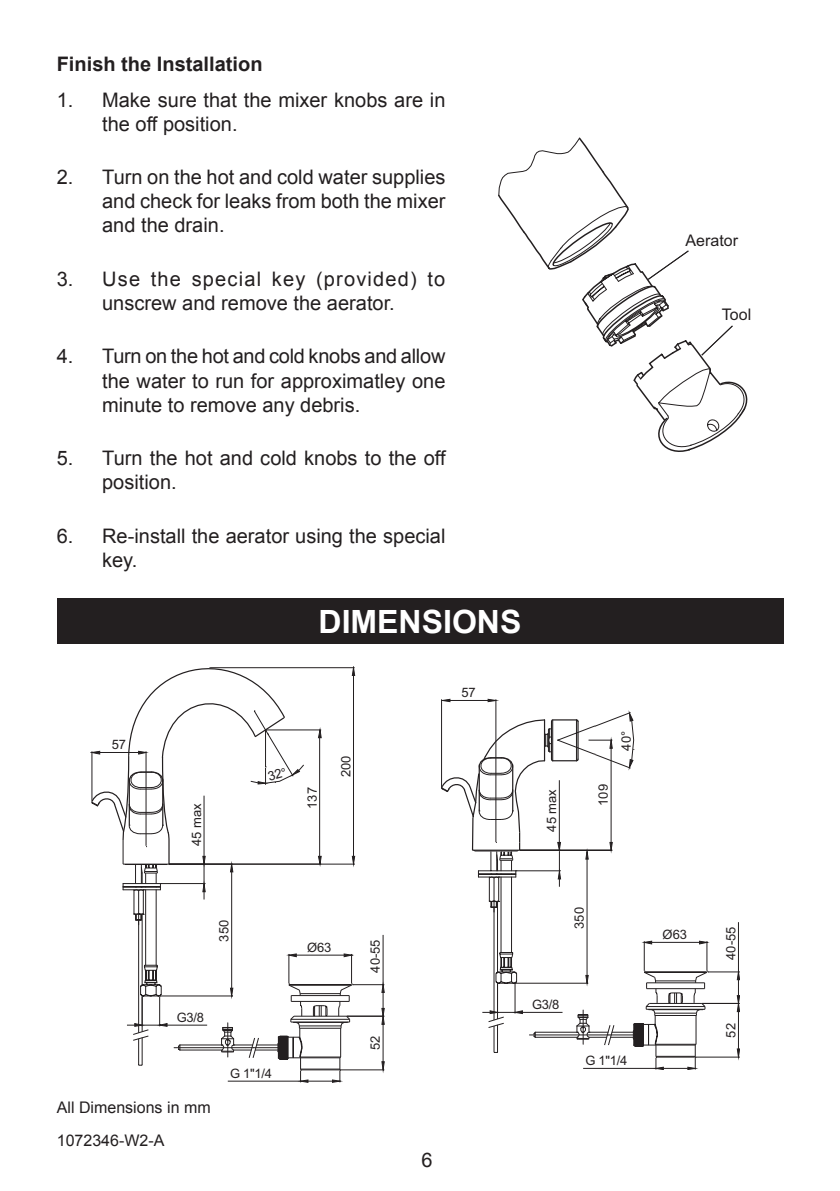
<style>
.page{position:relative;width:840px;height:1191px;background:#fff}
.page>*{position:absolute;margin:0;border:0;box-sizing:border-box;transform-origin:0 0}
.Heading_1{font:700 32px "Arial";color:#fff}
._1_2_3{font:20px/24px "Arial";color:#231f20}
.Heading_2{font:700 20px "Arial";color:#231f20}
.Body_Justify{font:16px "Arial";color:#231f20}
.t1{font:13px "Arial";color:#231f20}
</style>
<div class="page">
<svg style="left:498px;top:137px;width:250px;height:315px"></svg>
<svg style="left:441px;top:699px;width:298px;height:370px"></svg>
<div style="left:57px;top:598px;width:725px;height:45px;background:#231f20"></div>
<svg style="left:91px;top:666px;width:293px;height:416px"></svg>
<p class="Heading_2" style="left:57px;top:51px;width:207px">Finish the Installation</p>
<p class="_1_2_3" style="left:102px;top:88px;width:344px;text-indent:-45px">1 . Make sure that the mixer knobs are in the off position.</p>
<p class="_1_2_3" style="left:102px;top:165px;width:345px;text-align:justify;text-indent:-45px">2. Turn on the hot and cold water supplies and check for leaks from both the mixer and the drain.</p>
<p class="_1_2_3" style="left:57px;top:267px;width:390px;text-align:center">3. U se the special key (provided) to unscrew and remove the aerator.</p>
<p class="_1_2_3" style="left:102px;top:345px;width:344px;text-align:justify;text-indent:-45px">4. Turn on the hot and cold knobs and allow the water to run for approximatley one minute to remove any debris.</p>
<p class="_1_2_3" style="left:102px;top:446px;width:345px;text-indent:-45px">5. Turn the hot and cold knobs to the off position.</p>
<p class="_1_2_3" style="left:102px;top:524px;width:344px;text-indent:-45px">6. Re-install the aerator using the special key.</p>
<p class="Heading_1" style="left:318px;top:600px;width:20px">dim</p>
<p class="Heading_1" style="left:377px;top:600px;width:146px">ensions</p>
<p class="t1" style="left:112px;top:736px;width:16px">57</p>
<p class="t1" style="left:188px;top:846px;width:44px;rotate:-90deg">45 max</p>
<p class="t1" style="left:303px;top:809px;width:23px;rotate:-90deg">137</p>
<p class="t1" style="left:337px;top:777px;width:23px;rotate:-90deg">200</p>
<p class="t1" style="left:461px;top:684px;width:16px">57</p>
<p class="t1" style="left:542px;top:831px;width:44px;rotate:-90deg">45 max</p>
<p class="t1" style="left:617px;top:750px;width:21px;rotate:-90deg">40°</p>
<p class="t1" style="left:594px;top:806px;width:23px;rotate:-90deg">109</p>
<p class="t1" style="left:215px;top:941px;width:23px;rotate:-90deg">350</p>
<p class="t1" style="left:177px;top:1008px;width:29px">G3/8</p>
<p class="Body_Justify" style="left:57px;top:1097px;width:155px">All Dimensions in mm</p>
<p class="Body_Justify" style="left:57px;top:1129px;width:109px">1 072346-W2-A</p>
<p class="t1" style="left:230px;top:1064px;width:43px">G 1"1/4</p>
<p class="t1" style="left:307px;top:938px;width:26px">Ø63</p>
<p class="t1" style="left:366px;top:972px;width:35px;rotate:-90deg">40-55</p>
<p class="t1" style="left:366px;top:1050px;width:16px;rotate:-90deg">52</p>
<p class="t1" style="left:570px;top:928px;width:23px;rotate:-90deg">350</p>
<p class="t1" style="left:532px;top:995px;width:29px">G3/8</p>
<p class="t1" style="left:585px;top:1051px;width:43px">G 1"1/4</p>
<p class="Body_Justify" style="left:685px;top:229px;width:54px">Aerator</p>
<p class="Body_Justify" style="left:721px;top:304px;width:31px">Tool</p>
<p class="t1" style="left:662px;top:925px;width:26px">Ø63</p>
<p class="t1" style="left:721px;top:960px;width:35px;rotate:-90deg">40-55</p>
<p class="t1" style="left:721px;top:1037px;width:16px;rotate:-90deg">52</p>
</div>
